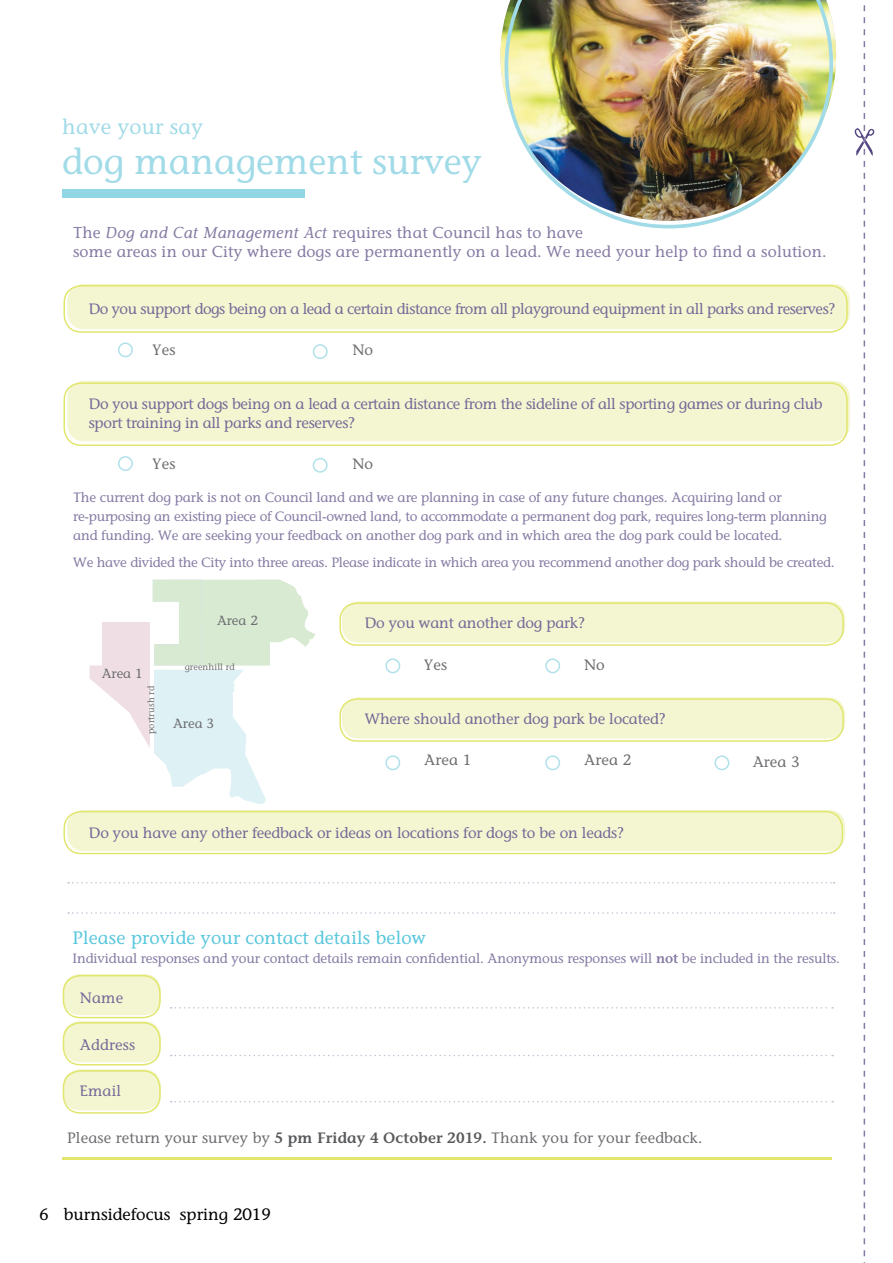
<style>
.page{position:relative;width:893px;height:1263px;background:#fff}
.page>*{position:absolute;margin:0;border:0;box-sizing:border-box;transform-origin:0 0}
.t1{font:36px "Stone Informal";color:#a1dbe8}
.t2{font:21px "Stone Informal";letter-spacing:.01em;color:#a1dbe8}
.t3{font:18px "Stone Informal";letter-spacing:.01em;color:#59c7dc}
.t4{font:16.5px "Stone Informal";color:#000}
.t5{font:15.75px/18.8px "Stone Informal";letter-spacing:.01em;color:#877ba4}
.t6{font:15px/18.8px "Stone Informal";letter-spacing:-.02em;color:#766998}
.t7{font:15px "Stone Informal";letter-spacing:.01em;color:#6d6e71}
.t8{font:15px "Stone Informal";letter-spacing:.01em;color:#766998}
.t9{font:13.5px/18.8px "Stone Informal";letter-spacing:-.01em;color:#877ba4}
.t10{font:13.2px "Stone Informal";color:#6d6e71}
.t11{font:9px "Stone Informal";letter-spacing:.01em;color:#6d6e71}
.s1{font-style:italic}
.s2{font-weight:600}
.s3{font-weight:600;color:#58595b}
</style>
<div class="page">
<div style="left:62px;top:190px;width:243px;height:8px;background:#90d6e5"></div>
<div style="left:67px;top:284px;width:783px;height:45px;background:#f4f6d2;border-radius:17px"></div>
<div style="left:63px;top:285px;width:785px;height:48px;border:2px solid #e1e66d;border-radius:17px"></div>
<div style="left:67px;top:381px;width:783px;height:60px;background:#f4f6d2;border-radius:17px"></div>
<div style="left:63px;top:382px;width:785px;height:64px;border:2px solid #e1e66d;border-radius:17px"></div>
<hr style="left:62px;top:1157px;width:770px;height:3px;background:#e1e66d">
<div style="left:342px;top:697px;width:503px;height:42px;background:#f4f6d2;border-radius:17px"></div>
<div style="left:339px;top:698px;width:505px;height:44px;border:2px solid #e1e66d;border-radius:17px"></div>
<div style="left:342px;top:601px;width:503px;height:42px;background:#f4f6d2;border-radius:17px"></div>
<div style="left:339px;top:602px;width:505px;height:44px;border:2px solid #e1e66d;border-radius:17px"></div>
<div style="left:118px;top:342px;width:15px;height:15px;border:2px solid #b0e1eb;border-radius:50%"></div>
<div style="left:313px;top:344px;width:15px;height:15px;border:2px solid #b0e1eb;border-radius:50%"></div>
<div style="left:118px;top:456px;width:15px;height:15px;border:2px solid #b0e1eb;border-radius:50%"></div>
<div style="left:313px;top:458px;width:15px;height:15px;border:2px solid #b0e1eb;border-radius:50%"></div>
<div style="left:385px;top:658px;width:15px;height:15px;border:2px solid #b0e1eb;border-radius:50%"></div>
<div style="left:385px;top:755px;width:15px;height:15px;border:2px solid #b0e1eb;border-radius:50%"></div>
<div style="left:545px;top:755px;width:15px;height:15px;border:2px solid #b0e1eb;border-radius:50%"></div>
<div style="left:545px;top:658px;width:15px;height:15px;border:2px solid #b0e1eb;border-radius:50%"></div>
<div style="left:714px;top:755px;width:15px;height:15px;border:2px solid #b0e1eb;border-radius:50%"></div>
<svg style="left:171px;top:1007px;width:662px;height:1px"></svg>
<svg style="left:171px;top:1101px;width:662px;height:1px"></svg>
<svg style="left:171px;top:1055px;width:662px;height:1px"></svg>
<div style="left:63px;top:974px;width:98px;height:41px;background:#f4f6d2;border-radius:17px"></div>
<div style="left:63px;top:1021px;width:98px;height:41px;background:#f4f6d2;border-radius:17px"></div>
<div style="left:63px;top:1069px;width:98px;height:41px;background:#f4f6d2;border-radius:17px"></div>
<div style="left:63px;top:975px;width:98px;height:43px;border:2px solid #e1e66d;border-radius:17px"></div>
<div style="left:63px;top:1022px;width:98px;height:43px;border:2px solid #e1e66d;border-radius:17px"></div>
<div style="left:63px;top:1070px;width:98px;height:43px;border:2px solid #e1e66d;border-radius:17px"></div>
<svg style="left:90px;top:579px;width:225px;height:225px"></svg>
<hr style="left:151px;top:666px;width:134px;height:4px;background:#fff">
<hr style="left:150px;top:619px;width:4px;height:140px;background:#fff">
<div style="left:67px;top:810px;width:778px;height:41px;background:#f4f6d2;border-radius:17px"></div>
<div style="left:63px;top:811px;width:780px;height:43px;border:2px solid #e1e66d;border-radius:17px"></div>
<svg style="left:68px;top:912px;width:767px;height:2px"></svg>
<svg style="left:68px;top:882px;width:767px;height:1px"></svg>
<img style="left:500px;top:0;width:335px;height:229px">
<svg style="left:855px;top:5px;width:19px;height:1258px"></svg>
<h2 class="t2" style="left:62px;top:114px;width:142px">have your say</h2>
<h1 class="t1" style="left:62px;top:139px;width:421px">dog management survey</h1>
<p class="t5" style="left:73px;top:223px;width:755px">The <span class="s1">Dog and Cat Management Act</span> requires that Council has to have<br>some areas in our City where dogs are permanently on a lead. We need your help to find a solution.</p>
<p class="t6" style="left:89px;top:299px;width:748px">Do you support dogs being on a lead a certain distance from all playground equipment in all parks and reserves?</p>
<p class="t7" style="left:153px;top:341px;width:25px">Yes</p>
<p class="t7" style="left:352px;top:341px;width:22px">No</p>
<p class="t6" style="left:89px;top:394px;width:735px">Do you support dogs being on a lead a certain distance from the sideline of all sporting games or during club sport training in all parks and reserves?</p>
<p class="t7" style="left:153px;top:455px;width:25px">Yes</p>
<p class="t7" style="left:352px;top:455px;width:22px">No</p>
<p class="t9" style="left:73px;top:488px;width:755px">The current dog park is not on Council land and we are planning in case of any future changes. Acquiring land or re-purposing an existing piece of Council-owned land, to accommodate a permanent dog park, requires long-term planning and funding. We are seeking your feedback on another dog park and in which area the dog park could be located.</p>
<p class="t9" style="left:73px;top:552px;width:763px">We have divided the City into three areas. Please indicate in which area you recommend another dog park should be created.</p>
<p class="t10" style="left:102px;top:666px;width:42px">Area 1</p>
<p class="t11" style="left:145px;top:734px;width:50px;rotate:-90deg">portrush rd</p>
<p class="t10" style="left:217px;top:613px;width:42px">Area 2</p>
<p class="t11" style="left:185px;top:661px;width:51px">greenhill rd</p>
<p class="t10" style="left:173px;top:715px;width:42px">Area 3</p>
<p class="t6" style="left:365px;top:613px;width:222px">Do you want another dog park?</p>
<p class="t7" style="left:424px;top:655px;width:25px">Yes</p>
<p class="t7" style="left:584px;top:655px;width:22px">No</p>
<p class="t6" style="left:365px;top:709px;width:302px">Where should another dog park be located?</p>
<p class="t7" style="left:424px;top:751px;width:49px">Area 1</p>
<p class="t7" style="left:584px;top:751px;width:49px">Area 2</p>
<p class="t7" style="left:753px;top:752px;width:49px">Area 3</p>
<p class="t6" style="left:89px;top:823px;width:537px">Do you have any other feedback or ideas on locations for dogs to be on leads?</p>
<h3 class="t3" style="left:73px;top:927px;width:355px">Please provide your contact details below</h3>
<p class="t9" style="left:73px;top:949px;width:769px">Individual responses and your contact details remain confidential. Anonymous responses will <span class="s2">not</span> be included in the results.</p>
<p class="t6" style="left:80px;top:988px;width:45px">Name</p>
<p class="t8" style="left:80px;top:1035px;width:57px">Address</p>
<p class="t6" style="left:80px;top:1081px;width:43px">Email</p>
<p class="t7" style="left:67px;top:1128px;width:637px">Please return your survey by <span class="s3">5 pm Friday 4 October 2019.</span> Thank you for your feedback.</p>
<p class="t4" style="left:40px;top:1204px;width:233px">6 burnsidefocus spring 2019</p>
</div>
